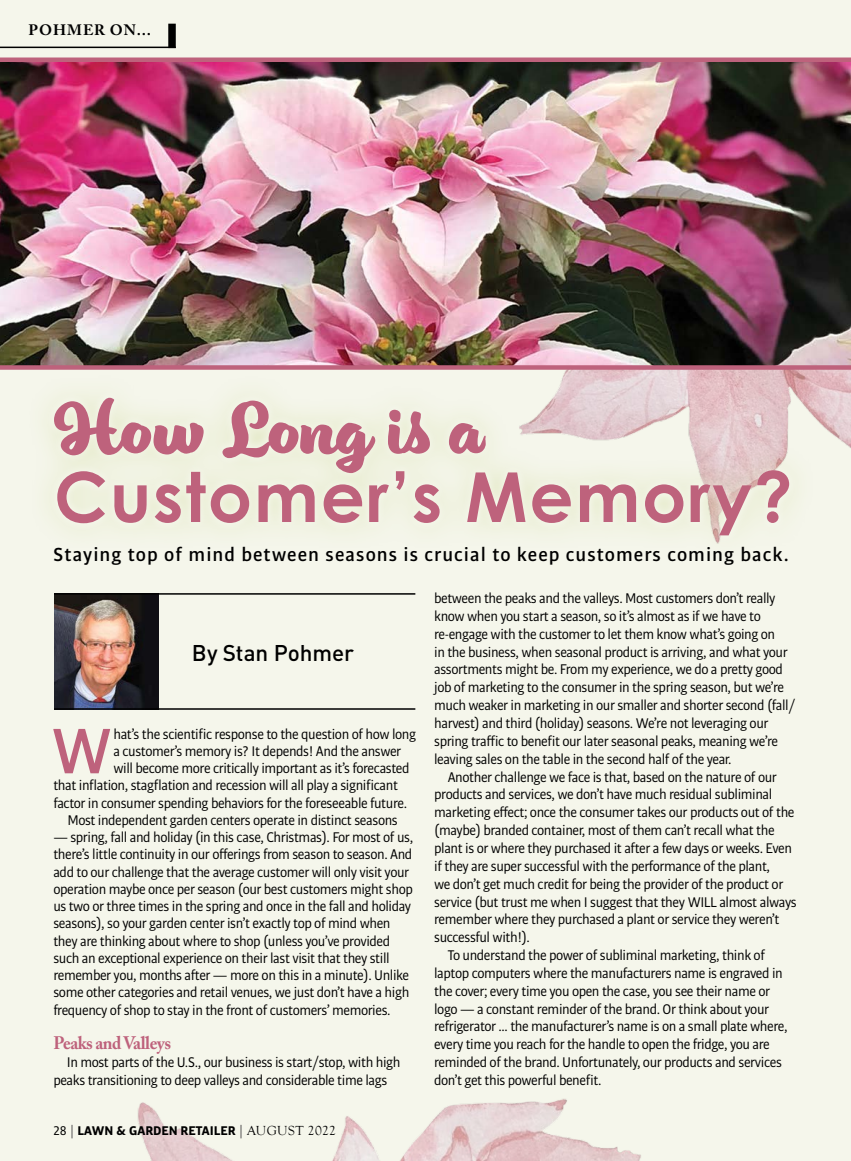
<style>
.page{position:relative;width:851px;height:1161px;background:#fff}
.page>*{position:absolute;margin:0;border:0;box-sizing:border-box;transform-origin:0 0}
.t1{font:700 69px "Century Gothic Pro";letter-spacing:.025em;color:#be627c}
.t2{font:69px "Eds Market Bold Script";color:#be627c}
.t3{font:500 68.4px "Bulo";color:#be627c;scale:.96 1}
.t4{font:500 22.5px "DIN Pro";letter-spacing:-.005em;color:#000}
.t5{font:500 20.25px "Bulo";letter-spacing:.05em;color:#000}
.t6{font:700 18px "Adobe Caslon Pro";letter-spacing:-.03em;color:#be627c;scale:.96 1}
.t7{font:15px/17.2px "Bulo";letter-spacing:-.03em;color:#000;scale:.96 1}
.t8{font:700 15px "Adobe Caslon Pro";letter-spacing:.065em;color:#000}
.t9{font:700 13.5px "Bulo";color:#000}
.s1{font-weight:400}
.s2{font-weight:400;color:#4d4d4f}
.s3{font-family:"Goudy Old Style T";font-weight:400}
</style>
<div class="page">
<div style="left:0;top:0;width:850px;height:1161px;background:#f5f6eb"></div>
<img style="left:565px;top:370px;width:285px;height:78px">
<img style="left:138px;top:1102px;width:503px;height:59px">
<img style="left:0;top:58px;width:850px;height:312px">
<div style="left:26px;top:371px;width:790px;height:192px;background:#bdcc70;opacity:.47"></div>
<div style="left:45px;top:389px;width:753px;height:156px;background:#fff;opacity:.75"></div>
<img style="left:753px;top:57px;width:97px;height:7px">
<hr style="left:0;top:47px;width:176px;height:1px;background:#000">
<div style="left:168px;top:24px;width:8px;height:24px;background:#000"></div>
<img style="left:54px;top:595px;width:104px;height:113px">
<hr style="left:54px;top:708px;width:361px;height:2px;background:#000">
<hr style="left:54px;top:593px;width:361px;height:2px;background:#000">
<p class="t8" style="left:29px;top:21px;width:124px">POHMER ON...</p>
<h1 class="t2" style="left:54px;top:389px;width:431px">How Long is a</h1>
<h1 class="t1" style="left:54px;top:454px;width:740px">Customer’s Memory?</h1>
<h3 class="t5" style="left:53px;top:541px;width:736px">Staying top of mind between seasons is crucial to keep customers coming back.</h3>
<h3 class="t4" style="left:192px;top:637px;width:164px">By Stan Pohmer</h3>
<h2 class="t3" style="left:51px;top:708px;width:65px">W</h2>
<p class="t7" style="left:113px;top:725px;width:317px">hat’s the scientific response to the question of how long</p>
<p class="t7" style="left:113px;top:742px;width:301px">a customer’s memory is? It depends! And the answer</p>
<p class="t7" style="left:113px;top:759px;width:310px">will become more critically important as it’s forecasted</p>
<p class="t7" style="left:53px;top:777px;width:360px">that inflation, stagflation and recession will all play a significant</p>
<p class="t7" style="left:53px;top:794px;width:370px">factor in consumer spending behaviors for the foreseeable future.</p>
<p class="t7" style="left:67px;top:811px;width:346px">Most independent garden centers operate in distinct seasons</p>
<p class="t7" style="left:53px;top:828px;width:376px">— spring, fall and holiday (in this case, Christmas). For most of us, there’s little continuity in our offerings from season to season. And add to our challenge that the average customer will only visit your operation maybe once per season (our best customers might shop us two or three times in the spring and once in the fall and holiday seasons), so your garden center isn’t exactly top of mind when they are thinking about where to shop (unless you’ve provided such an exceptional experience on their last visit that they still remember you, months after — more on this in a minute). Unlike some other categories and retail venues, we just don’t have a high frequency of shop to stay in the front of customers’ memories.</p>
<p class="t6" style="left:53px;top:1032px;width:124px">Peaks and Valleys</p>
<p class="t7" style="left:53px;top:1053px;width:363px;line-height:17.9px;text-indent:13px">In most parts of the U.S., our business is start/stop, with high peaks transitioning to deep valleys and considerable time lags</p>
<p class="t9" style="left:53px;top:1122px;width:284px"><span class="s1">28</span> <span class="s2">|</span> LAWN &amp; GARDEN RETAILER <span class="s2">|</span> <span class="s3">AUGUST 2022</span></p>
<p class="t7" style="left:434px;top:589px;width:377px;line-height:17.9px">between the peaks and the valleys. Most customers don’t really know when you start a season, so it’s almost as if we have to re-engage with the customer to let them know what’s going on<br>in the business, when seasonal product is arriving, and what your assortments might be. From my experience, we do a pretty good job of marketing to the consumer in the spring season, but we’re much weaker in marketing in our smaller and shorter second (fall/ harvest) and third (holiday) seasons. We’re not leveraging our spring traffic to benefit our later seasonal peaks, meaning we’re leaving sales on the table in the second half of the year.</p>
<p class="t7" style="left:447px;top:768px;width:344px">Another challenge we face is that, based on the nature of our</p>
<p class="t7" style="left:434px;top:786px;width:354px">products and services, we don’t have much residual subliminal</p>
<p class="t7" style="left:434px;top:803px;width:377px">marketing effect; once the consumer takes our products out of the</p>
<p class="t7" style="left:434px;top:821px;width:356px">(maybe) branded container, most of them can’t recall what the</p>
<p class="t7" style="left:434px;top:839px;width:374px">plant is or where they purchased it after a few days or weeks. Even</p>
<p class="t7" style="left:434px;top:857px;width:351px">if they are super successful with the performance of the plant,</p>
<p class="t7" style="left:434px;top:875px;width:365px">we don’t get much credit for being the provider of the product or</p>
<p class="t7" style="left:434px;top:893px;width:379px">service (but trust me when I suggest that they WILL almost always</p>
<p class="t7" style="left:434px;top:911px;width:361px">remember where they purchased a plant or service they weren’t</p>
<p class="t7" style="left:434px;top:928px;width:101px">successful with!).</p>
<p class="t7" style="left:447px;top:946px;width:332px">To understand the power of subliminal marketing, think of</p>
<p class="t7" style="left:434px;top:964px;width:364px">laptop computers where the manufacturers name is engraved in</p>
<p class="t7" style="left:434px;top:982px;width:351px">the cover; every time you open the case, you see their name or</p>
<p class="t7" style="left:434px;top:1000px;width:350px">logo — a constant reminder of the brand. Or think about your</p>
<p class="t7" style="left:434px;top:1018px;width:369px">refrigerator … the manufacturer’s name is on a small plate where,</p>
<p class="t7" style="left:434px;top:1036px;width:351px">every time you reach for the handle to open the fridge, you are</p>
<p class="t7" style="left:434px;top:1053px;width:364px">reminded of the brand. Unfortunately, our products and services</p>
<p class="t7" style="left:434px;top:1071px;width:176px">don’t get this powerful benefit.</p>
</div>
